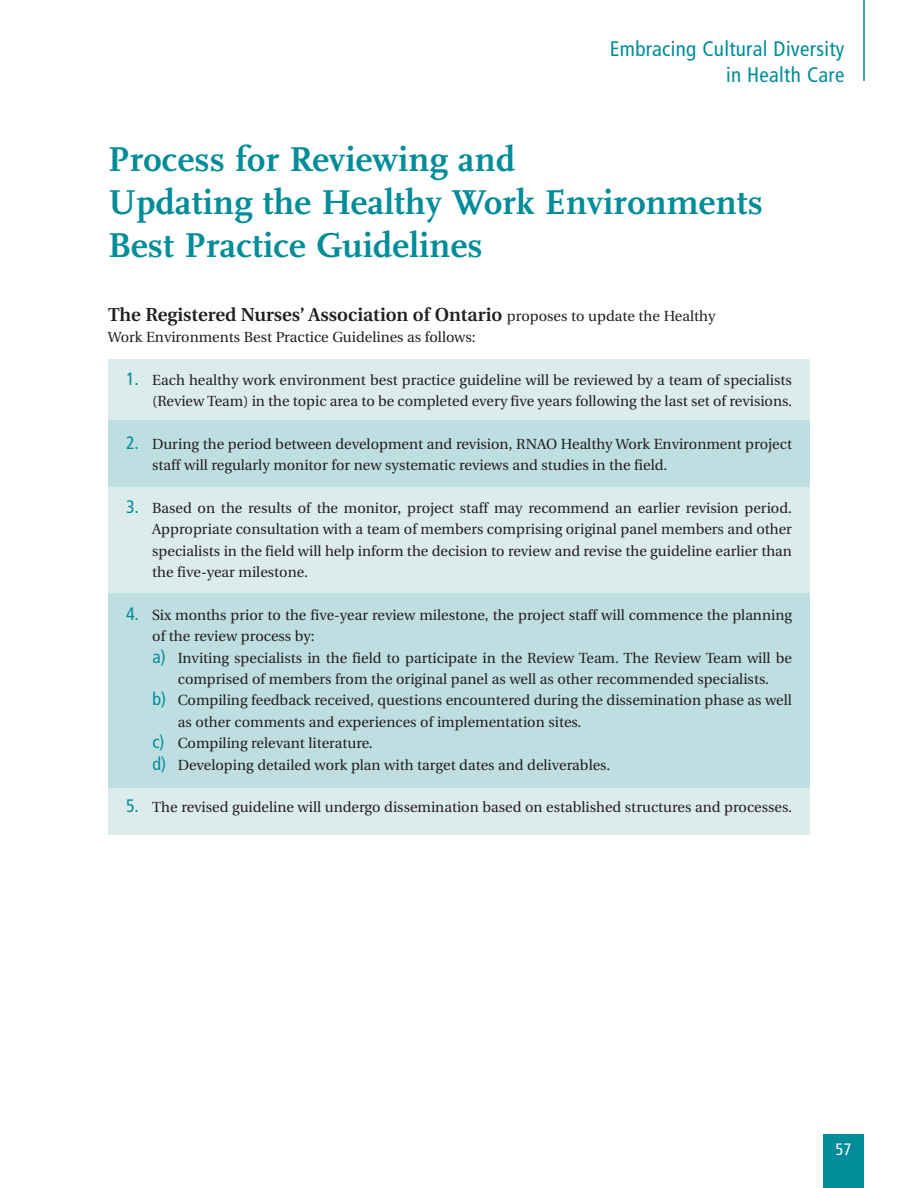
<style>
.page{position:relative;width:918px;height:1188px;background:#fff}
.page>*{position:absolute;margin:0;border:0;box-sizing:border-box;transform-origin:0 0}
.t1{font:700 36px/42.8px "Scala";letter-spacing:.005em;color:#008c99}
.t2{font:condensed 21px/25.5px "Frutiger";letter-spacing:.015em;color:#008c99;text-align:right}
.t3{font:600 18.75px "Utopia";color:#231f20}
.t4{font:condensed 16.5px "Frutiger";color:#fff}
.t5{font:14.7px/21.3px "Utopia";color:#231f20;text-align:right}
.s1{font-weight:400;font-size:14.7px}
.s2{font-family:"Frutiger";font-stretch:condensed;font-size:18px;color:#008c99}
</style>
<div class="page">
<div style="left:108px;top:359px;width:702px;height:476px;background:#dceced"></div>
<div style="left:108px;top:420px;width:702px;height:66px;background:#bfdee2"></div>
<div style="left:108px;top:593px;width:702px;height:195px;background:#bfdee2"></div>
<div style="left:824px;top:1134px;width:40px;height:54px;background:#008c99"></div>
<hr style="left:863px;top:0;width:2px;height:81px;background:#008c99">
<h2 class="t2" style="left:610px;top:38px;width:236px">Embracing Cultural Diversity in Health Care</h2>
<h1 class="t1" style="left:108px;top:143px;width:657px">Process for Reviewing and<br>Updating the Healthy Work Environments<br>Best Practice Guidelines</h1>
<p class="t3" style="left:108px;top:307px;width:609px">The Registered Nurses’ Association of Ontario <span class="s1">proposes to update the Healthy</span></p>
<p class="t5" style="left:108px;top:328px;width:369px">Work Environments Best Practice Guidelines as follows:</p>
<p class="t5" style="left:126px;top:370px;width:668px"><span class="s2">1.</span> Each healthy work environment best practice guideline will be reviewed by a team of specialists (Review Team) in the topic area to be completed every five years following the last set of revisions.</p>
<p class="t5" style="left:152px;top:435px;width:641px;text-align:left;text-indent:-26px"><span class="s2">2.</span> During the period between development and revision, RNAO Healthy Work Environment project staff will regularly monitor for new systematic reviews and studies in the field.</p>
<p class="t5" style="left:152px;top:499px;width:641px;text-align:justify;text-indent:-26px"><span class="s2">3.</span> Based on the results of the monitor, project staff may recommend an earlier revision period.<br>Appropriate consultation with a team of members comprising original panel members and other specialists in the field will help inform the decision to review and revise the guideline earlier than the five-year milestone.</p>
<p class="t5" style="left:126px;top:606px;width:667px"><span class="s2">4.</span> Six months prior to the five-year review milestone, the project staff will commence the planning</p>
<p class="t5" style="left:152px;top:627px;width:164px">of the review process by:</p>
<p class="t5" style="left:152px;top:648px;width:641px"><span class="s2">a)</span> Inviting specialists in the field to participate in the Review Team. The Review Team will be</p>
<p class="t5" style="left:178px;top:670px;width:593px">comprised of members from the original panel as well as other recommended specialists.</p>
<p class="t5" style="left:152px;top:691px;width:641px"><span class="s2">b)</span> Compiling feedback received, questions encountered during the dissemination phase as well</p>
<p class="t5" style="left:178px;top:712px;width:405px">as other comments and experiences of implementation sites.</p>
<p class="t5" style="left:152px;top:734px;width:222px"><span class="s2">c)</span> Compiling relevant literature.</p>
<p class="t5" style="left:152px;top:755px;width:459px"><span class="s2">d)</span> Developing detailed work plan with target dates and deliverables.</p>
<p class="t5" style="left:126px;top:798px;width:668px"><span class="s2">5.</span> The revised guideline will undergo dissemination based on established structures and processes.</p>
<p class="t4" style="left:835px;top:1143px;width:18px">57</p>
</div>
